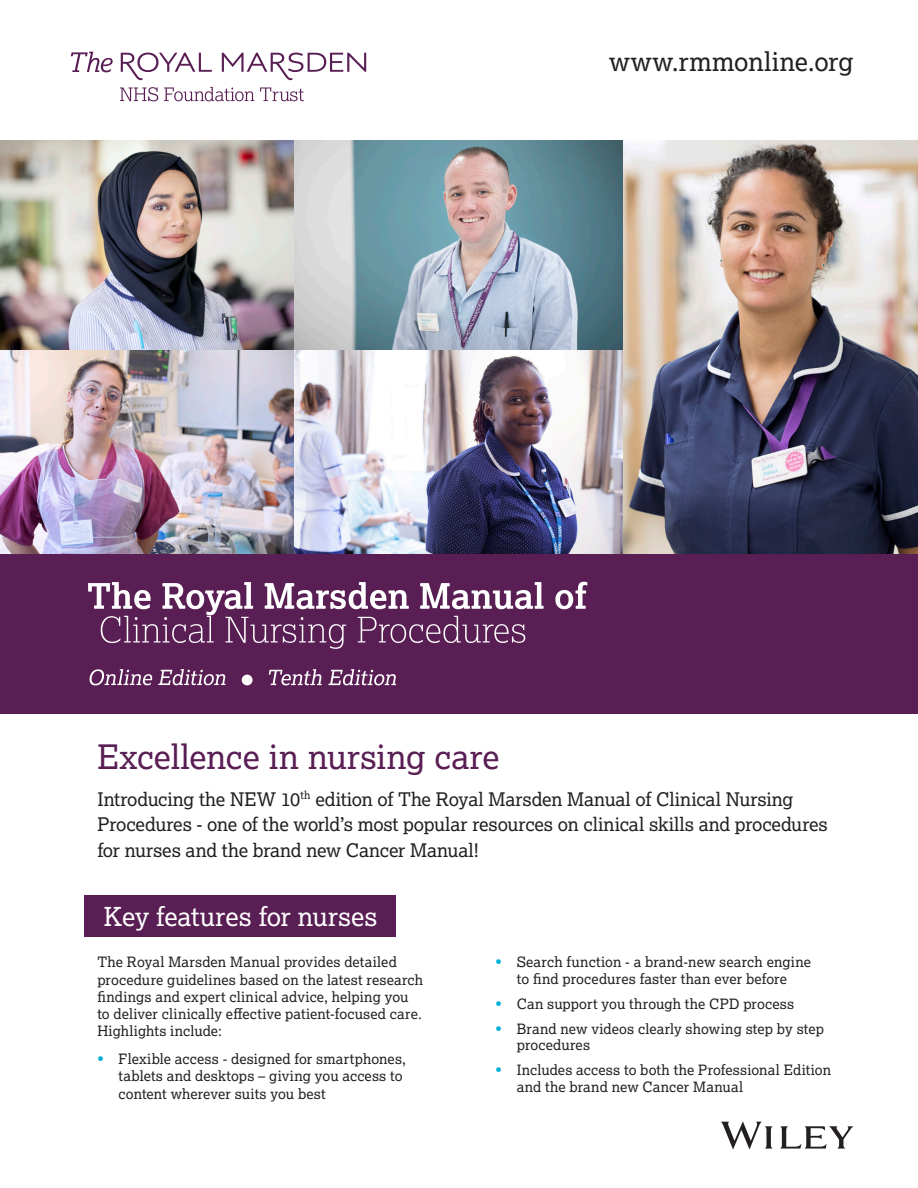
<style>
.page{position:relative;width:918px;height:1188px;background:#fff}
.page>*{position:absolute;margin:0;border:0;box-sizing:border-box;transform-origin:0 0}
.t1{font:33.75px "Lexia";color:#591e54}
.t2{font:26.1px "Lexia";letter-spacing:-.005em;color:#fff}
.t3{font:26.1px "Lexia";letter-spacing:.01em;color:#231f20}
.t4{font:18.75px/25.5px "Lexia";letter-spacing:-.01em;color:#231f20}
.t5{font:14.25px/17.2px "Lexia";letter-spacing:.01em;color:#231f20}
.s1{font-size:15px;color:#00afd7}
</style>
<div class="page">
<svg style="left:71px;top:52px;width:42px;height:20px"></svg>
<svg style="left:121px;top:53px;width:91px;height:27px"></svg>
<svg style="left:222px;top:53px;width:144px;height:27px"></svg>
<svg style="left:120px;top:87px;width:38px;height:14px"></svg>
<svg style="left:164px;top:87px;width:140px;height:14px"></svg>
<div style="left:84px;top:895px;width:312px;height:41px;background:#591e54"></div>
<svg style="left:721px;top:1122px;width:132px;height:27px"></svg>
<img style="left:0;top:140px;width:294px;height:210px">
<img style="left:0;top:350px;width:294px;height:204px">
<img style="left:294px;top:140px;width:329px;height:210px">
<img style="left:294px;top:350px;width:329px;height:204px">
<img style="left:623px;top:140px;width:295px;height:414px">
<div style="left:0;top:554px;width:918px;height:159px;background:#591e54"></div>
<svg style="left:88px;top:582px;width:499px;height:67px"></svg>
<div style="left:242px;top:675px;width:11px;height:10px;background:#fff;border-radius:50%"></div>
<svg style="left:90px;top:669px;width:136px;height:16px"></svg>
<svg style="left:269px;top:669px;width:127px;height:16px"></svg>
<p class="t3" style="left:609px;top:46px;width:246px">www.rmmonline.org</p>
<p class="t1" style="left:97px;top:736px;width:404px">Excellence in nursing care</p>
<p class="t4" style="left:97px;top:786px;width:732px">Introducing the NEW 10<sup>th</sup> edition of The Royal Marsden Manual of Clinical Nursing<br>Procedures - one of the world’s most popular resources on clinical skills and procedures for nurses and the brand new Cancer Manual!</p>
<p class="t2" style="left:104px;top:900px;width:275px">Key features for nurses</p>
<p class="t5" style="left:97px;top:953px;width:327px">The Royal Marsden Manual provides detailed procedure guidelines based on the latest research findings and expert clinical advice, helping you to deliver clinically effective patient-focused care.<br>Highlights include:</p>
<p class="t5" style="left:119px;top:1050px;width:289px;text-indent:-21px"><span class="s1">•</span> Flexible access - designed for smartphones, tablets and desktops – giving you access to content wherever suits you best</p>
<p class="t5" style="left:495px;top:954px;width:317px;line-height:16.5px;text-align:center"><span class="s1">•</span> Search function - a brand-new search engine to find procedures faster than ever before</p>
<p class="t5" style="left:495px;top:995px;width:300px"><span class="s1">•</span> Can support you through the CPD process</p>
<p class="t5" style="left:517px;top:1020px;width:309px;line-height:16.5px;text-indent:-21px"><span class="s1">•</span> Brand new videos clearly showing step by step procedures</p>
<p class="t5" style="left:517px;top:1062px;width:316px;line-height:16.5px;text-indent:-21px"><span class="s1">•</span> Includes access to both the Professional Edition and the brand new Cancer Manual</p>
</div>
